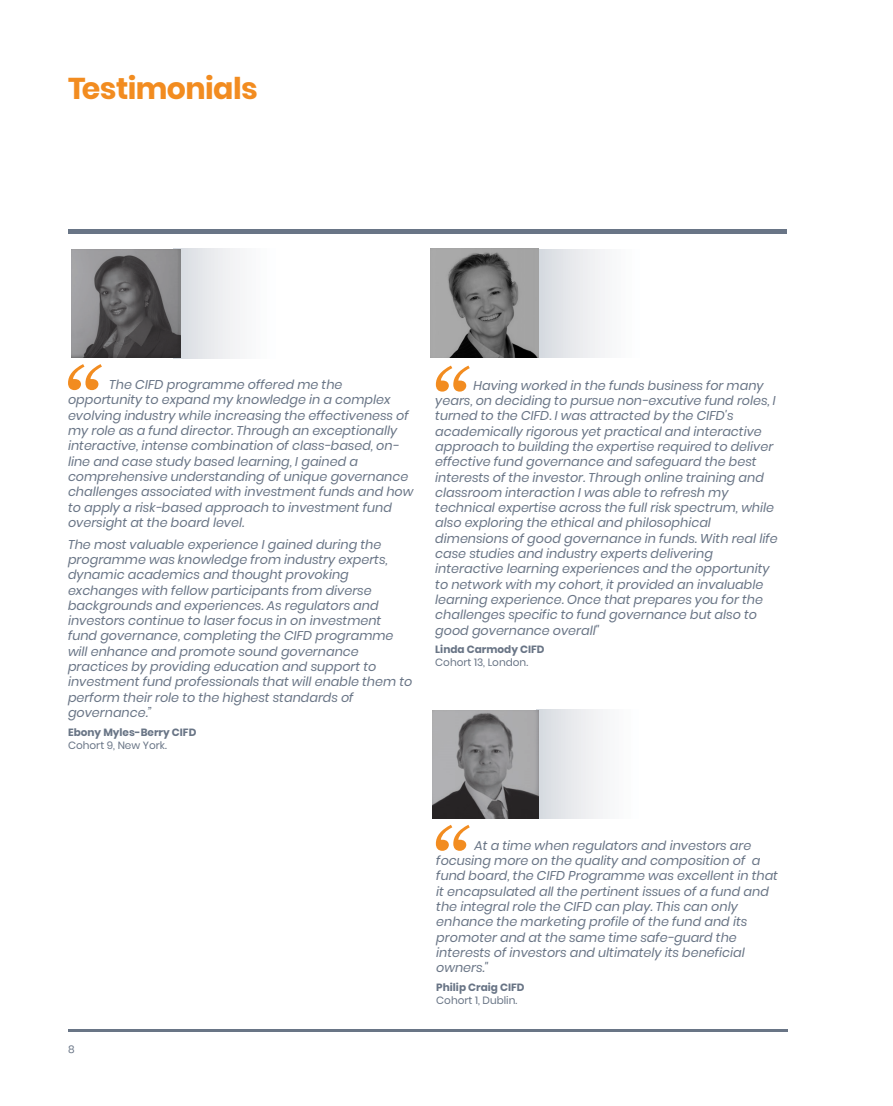
<style>
.page{position:relative;width:893px;height:1106px;background:#fff}
.page>*{position:absolute;margin:0;border:0;box-sizing:border-box;transform-origin:0 0}
.t1{font:700 30px "Poppins";letter-spacing:-.02em;color:#f28c20}
.t2{font:italic 12.75px/15.3px "Poppins";color:#697586}
.t3{font:700 10.5px "Poppins";color:#697586}
.t4{font:10.5px "Poppins";color:#697586}
.t5{font:10.5px "Poppins";color:#697586}
.s1{font-style:inherit}
</style>
<div class="page">
<hr style="left:68px;top:1029px;width:719px;height:2px;background:#697586">
<div style="left:68px;top:229px;width:719px;height:5px;background:#697586"></div>
<svg style="left:68px;top:364px;width:34px;height:26px"></svg>
<svg style="left:436px;top:365px;width:34px;height:26px"></svg>
<div style="left:174px;top:249px;width:122px;height:109px;background:linear-gradient(to right,#dcdfe4,#fff)"></div>
<div style="left:538px;top:249px;width:123px;height:109px;background:linear-gradient(to right,#dadde2,#fff)"></div>
<img style="left:71px;top:249px;width:110px;height:108px">
<img style="left:431px;top:249px;width:108px;height:108px">
<div style="left:537px;top:709px;width:122px;height:109px;background:linear-gradient(to right,#dadee3,#fff)"></div>
<img style="left:432px;top:710px;width:107px;height:108px">
<svg style="left:436px;top:824px;width:34px;height:26px"></svg>
<h1 class="t1" style="left:68px;top:71px;width:191px"><span class="s1">T</span>e<span class="s1">s</span>timo<span class="s1">n</span>ial<span class="s1">s</span></h1>
<p class="t2" style="left:68px;top:377px;width:347px;text-indent:41px">The CIFD programme offered me the opportunity to expand my knowledge in a complex evolving industry while increasing the effectiveness of my role as a fund director. Through an exceptionally interactive, intense combination of class-based, on&shy;line and case study based learning, I gained a comprehensive understanding of unique governance challenges associated with investment funds and how to apply a risk-based approach to investment fund oversight at the board level.</p>
<p class="t2" style="left:68px;top:536px;width:346px">The most valuable experience I gained during the programme was knowledge from industry experts, dynamic academics and thought provoking exchanges with fellow participants from diverse backgrounds and experiences. As regulators and investors continue to laser focus in on investment fund governance, completing the CIFD programme will enhance and promote sound governance practices by providing education and support to investment fund professionals that will enable them to perform their role to the highest standards of governance.”</p>
<p class="t3" style="left:68px;top:726px;width:130px">Ebony Myles-Berry CIFD</p>
<p class="t4" style="left:68px;top:739px;width:100px">Cohort 9, New York.</p>
<p class="t2" style="left:435px;top:377px;width:344px;text-indent:38px">Having worked in the funds business for many years, on deciding to pursue non-excutive fund roles, I turned to the CIFD. I was attracted by the CIFD's academically rigorous yet practical and interactive approach to building the expertise required to deliver effective fund governance and safeguard the best interests of the investor. Through online training and classroom interaction I was able to refresh my technical expertise across the full risk spectrum, while also exploring the ethical and philosophical dimensions of good governance in funds. With real life case studies and industry experts delivering interactive learning experiences and the opportunity to network with my cohort, it provided an invaluable learning experience. Once that prepares you for the challenges specific to fund governance but also to good governance overall"</p>
<p class="t3" style="left:435px;top:643px;width:111px">Linda Carmody CIFD</p>
<p class="t4" style="left:435px;top:656px;width:94px">Cohort 13, London.</p>
<p class="t5" style="left:68px;top:1043px;width:8px">8</p>
<p class="t2" style="left:436px;top:837px;width:343px;text-indent:38px">At a time when regulators and investors are focusing more on the quality and composition of a fund board, the CIFD Programme was excellent in that it encapsulated all the pertinent issues of a fund and the integral role the CIFD can play. This can only enhance the marketing profile of the fund and its promoter and at the same time safe-guard the interests of investors and ultimately its beneficial owners."</p>
<p class="t3" style="left:436px;top:981px;width:90px">Philip Craig CIFD</p>
<p class="t4" style="left:436px;top:994px;width:83px">Cohort 1, Dublin.</p>
</div>
